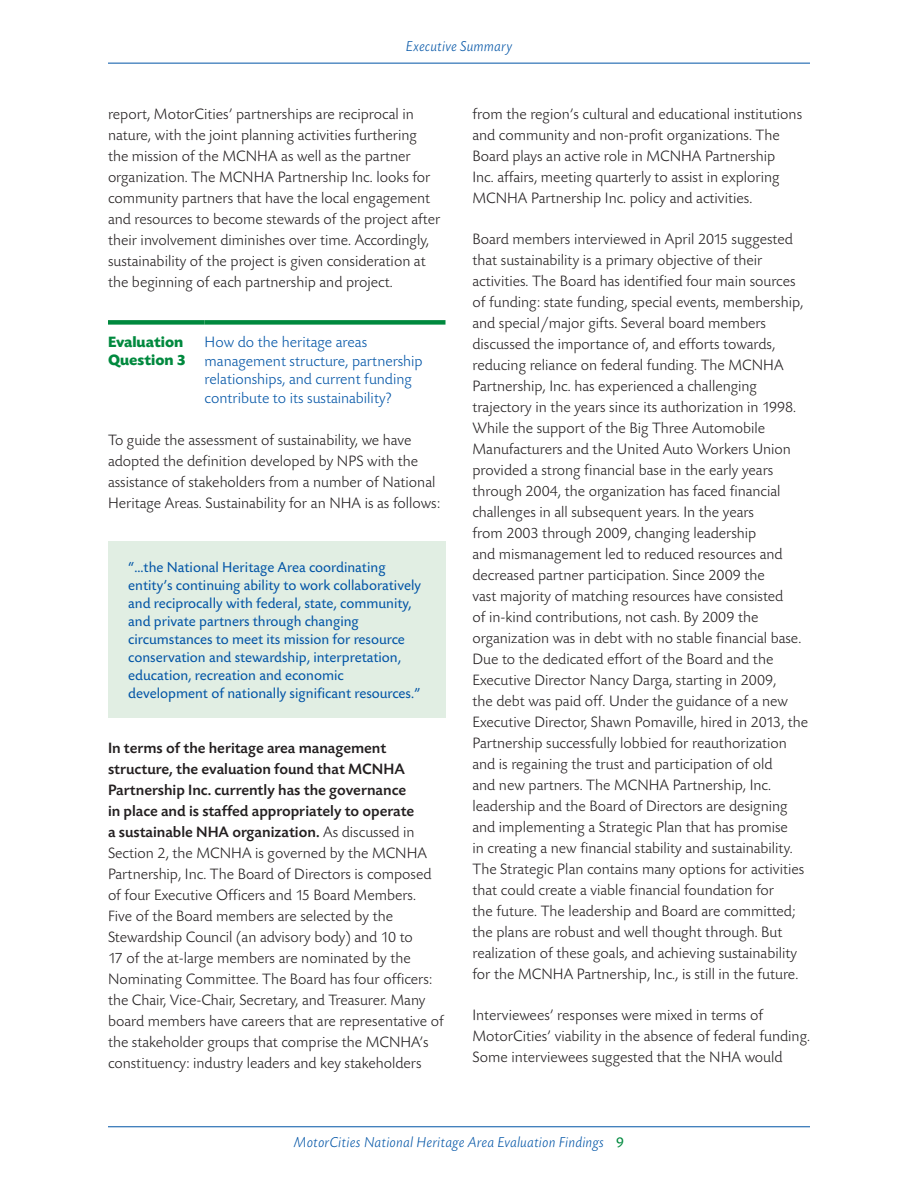
<style>
.page{position:relative;width:918px;height:1188px;background:#fff}
.page>*{position:absolute;margin:0;border:0;box-sizing:border-box;transform-origin:0 0}
.t1{font:300 15.75px/21px "Today SBOP";color:#231f20}
.t2{font:300 15.75px/18.8px "Today SBOP";color:#0154a6}
.t3{font:700 15.75px/18.8px "Today SBOP";color:#00893e}
.t4{font:15px/18px "Today SBOP";color:#0154a6}
.t5{font:italic 300 15px "Today SBOP";letter-spacing:.015em;color:#0154a6}
.s1{font-weight:500}
.s2{font-weight:400;font-style:normal;color:#00893e}
</style>
<div class="page">
<hr style="left:108px;top:1126px;width:702px;height:1px;background:#0154a6">
<hr style="left:108px;top:63px;width:702px;height:1px;background:#0154a6">
<div style="left:108px;top:320px;width:97px;height:5px;background:#00893e"></div>
<div style="left:205px;top:320px;width:241px;height:5px;background:#00893e"></div>
<div style="left:108px;top:541px;width:338px;height:177px;background:#e1eee3"></div>
<p class="t5" style="left:406px;top:38px;width:108px">Executive Summary</p>
<p class="t1" style="left:108px;top:104px;width:334px">report, MotorCities’ partnerships are reciprocal in nature, with the joint planning activities furthering the mission of the MCNHA as well as the partner organization. The MCNHA Partnership Inc. looks for community partners that have the local engagement and resources to become stewards of the project after their involvement diminishes over time. Accordingly, sustainability of the project is given consideration at the beginning of each partnership and project.</p>
<p class="t3" style="left:108px;top:333px;width:80px">Evaluation<br>Question 3</p>
<p class="t2" style="left:205px;top:333px;width:220px">How do the heritage areas management structure, partnership relationships, and current funding contribute to its sustainability?</p>
<p class="t1" style="left:108px;top:430px;width:334px">To guide the assessment of sustainability, we have adopted the definition developed by NPS with the assistance of stakeholders from a number of National Heritage Areas. Sustainability for an NHA is as follows:</p>
<p class="t4" style="left:128px;top:559px;width:294px">“…the National Heritage Area coordinating entity’s continuing ability to work collaboratively and reciprocally with federal, state, community, and private partners through changing circumstances to meet its mission for resource conservation and stewardship, interpretation, education, recreation and economic development of nationally significant resources.”</p>
<p class="t1" style="left:108px;top:739px;width:337px"><span class="s1">In terms of the heritage area management structure, the evaluation found that MCNHA Partnership Inc. currently has the governance<br>in place and is staffed appropriately to operate<br>a sustainable NHA organization.</span> As discussed in Section 2, the MCNHA is governed by the MCNHA Partnership, Inc. The Board of Directors is composed of four Executive Officers and 15 Board Members.<br>Five of the Board members are selected by the Stewardship Council (an advisory body) and 10 to<br>17 of the at-large members are nominated by the Nominating Committee. The Board has four officers: the Chair, Vice-Chair, Secretary, and Treasurer. Many board members have careers that are representative of the stakeholder groups that comprise the MCNHA’s constituency: industry leaders and key stakeholders</p>
<p class="t1" style="left:473px;top:104px;width:331px">from the region’s cultural and educational institutions and community and non-profit organizations. The Board plays an active role in MCNHA Partnership<br>Inc. affairs, meeting quarterly to assist in exploring MCNHA Partnership Inc. policy and activities.</p>
<p class="t1" style="left:473px;top:229px;width:337px">Board members interviewed in April 2015 suggested that sustainability is a primary objective of their activities. The Board has identified four main sources of funding: state funding, special events, membership, and special/major gifts. Several board members discussed the importance of, and efforts towards, reducing reliance on federal funding. The MCNHA Partnership, Inc. has experienced a challenging trajectory in the years since its authorization in 1998.<br>While the support of the Big Three Automobile Manufacturers and the United Auto Workers Union provided a strong financial base in the early years through 2004, the organization has faced financial challenges in all subsequent years. In the years<br>from 2003 through 2009, changing leadership<br>and mismanagement led to reduced resources and decreased partner participation. Since 2009 the<br>vast majority of matching resources have consisted<br>of in-kind contributions, not cash. By 2009 the organization was in debt with no stable financial base.<br>Due to the dedicated effort of the Board and the Executive Director Nancy Darga, starting in 2009,<br>the debt was paid off. Under the guidance of a new Executive Director, Shawn Pomaville, hired in 2013, the Partnership successfully lobbied for reauthorization and is regaining the trust and participation of old<br>and new partners. The MCNHA Partnership, Inc. leadership and the Board of Directors are designing and implementing a Strategic Plan that has promise<br>in creating a new financial stability and sustainability.<br>The Strategic Plan contains many options for activities that could create a viable financial foundation for<br>the future. The leadership and Board are committed; the plans are robust and well thought through. But realization of these goals, and achieving sustainability for the MCNHA Partnership, Inc., is still in the future.</p>
<p class="t1" style="left:473px;top:1005px;width:337px">Interviewees’ responses were mixed in terms of<br>MotorCities’ viability in the absence of federal funding.<br>Some interviewees suggested that the NHA would</p>
<p class="t5" style="left:294px;top:1135px;width:332px">MotorCities National Heritage Area Evaluation Findings <span class="s2">9</span></p>
</div>
